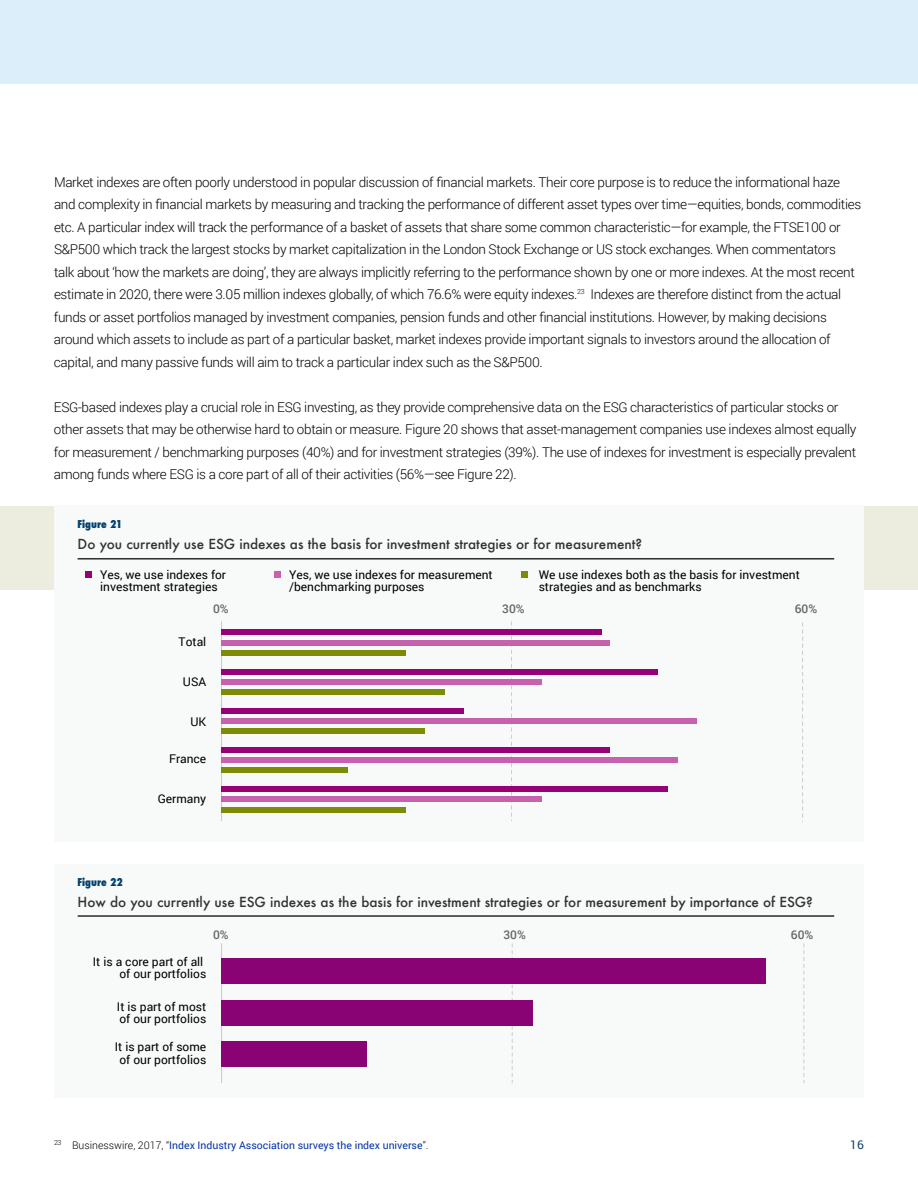
<style>
.page{position:relative;width:918px;height:1188px;background:#fff}
.page>*{position:absolute;margin:0;border:0;box-sizing:border-box;transform-origin:0 0}
.t1{font:300 13.5px/22.5px "Roboto";letter-spacing:-.025em;color:#000}
.t2{font:500 13.5px "Futura";color:#333}
.t3{font:12px/12.8px "Roboto";color:#000}
.t4{font:500 12px "Roboto";color:#666}
.t5{font:12px "Roboto";color:#0b406b}
.t6{font:10.5px "Roboto";color:#0534a8}
.t7{font:800 condensed 10.5px "Futura";color:#00406f}
.s1{font-weight:300;color:#000}
</style>
<div class="page">
<div style="left:0;top:0;width:918px;height:84px;background:#dceef9"></div>
<div style="left:0;top:506px;width:918px;height:83px;background:#eceddf"></div>
<div style="left:54px;top:506px;width:810px;height:336px;background:#f8f9f9"></div>
<hr style="left:78px;top:558px;width:756px;height:2px;background:#333">
<svg style="left:802px;top:623px;width:1px;height:199px"></svg>
<svg style="left:511px;top:622px;width:1px;height:199px"></svg>
<hr style="left:221px;top:622px;width:1px;height:199px;background:#ccc">
<div style="left:222px;top:689px;width:223px;height:6px;background:#7e8b07"></div>
<div style="left:222px;top:679px;width:320px;height:5px;background:#c660af"></div>
<div style="left:222px;top:669px;width:436px;height:5px;background:#970077"></div>
<div style="left:222px;top:729px;width:203px;height:5px;background:#7e8b07"></div>
<div style="left:222px;top:718px;width:475px;height:6px;background:#c660af"></div>
<div style="left:222px;top:708px;width:242px;height:5px;background:#970077"></div>
<div style="left:222px;top:768px;width:126px;height:5px;background:#7e8b07"></div>
<div style="left:222px;top:758px;width:456px;height:5px;background:#c660af"></div>
<div style="left:222px;top:747px;width:388px;height:6px;background:#970077"></div>
<div style="left:222px;top:807px;width:184px;height:5px;background:#7e8b07"></div>
<div style="left:222px;top:797px;width:320px;height:5px;background:#c660af"></div>
<div style="left:222px;top:787px;width:446px;height:5px;background:#970077"></div>
<div style="left:85px;top:571px;width:7px;height:7px;background:#970077"></div>
<div style="left:274px;top:571px;width:7px;height:7px;background:#c660af"></div>
<div style="left:522px;top:571px;width:6px;height:7px;background:#7e8b07"></div>
<div style="left:222px;top:650px;width:184px;height:5px;background:#7e8b07"></div>
<div style="left:222px;top:640px;width:388px;height:5px;background:#c660af"></div>
<div style="left:222px;top:630px;width:380px;height:5px;background:#970077"></div>
<div style="left:54px;top:864px;width:810px;height:234px;background:#f8f9f9"></div>
<hr style="left:78px;top:915px;width:756px;height:2px;background:#333">
<svg style="left:803px;top:944px;width:1px;height:139px"></svg>
<svg style="left:512px;top:944px;width:1px;height:139px"></svg>
<hr style="left:221px;top:944px;width:1px;height:139px;background:#ccc">
<div style="left:222px;top:1042px;width:145px;height:25px;background:#8a0374"></div>
<div style="left:222px;top:1000px;width:311px;height:25px;background:#8a0374"></div>
<div style="left:222px;top:958px;width:544px;height:25px;background:#8a0374"></div>
<p class="t1" style="left:54px;top:170px;width:809px">Market indexes are often poorly understood in popular discussion of financial markets. Their core purpose is to reduce the informational haze and complexity in financial markets by measuring and tracking the performance of different asset types over time—equities, bonds, commodities etc. A particular index will track the performance of a basket of assets that share some common characteristic—for example, the FTSE100 or S&amp;P500 which track the largest stocks by market capitalization in the London Stock Exchange or US stock exchanges. When commentators<br>talk about ‘how the markets are doing’, they are always implicitly referring to the performance shown by one or more indexes. At the most recent estimate in 2020, there were 3.05 million indexes globally, of which 76.6% were equity indexes.<sup>23</sup> Indexes are therefore distinct from the actual funds or asset portfolios managed by investment companies, pension funds and other financial institutions. However, by making decisions around which assets to include as part of a particular basket, market indexes provide important signals to investors around the allocation of capital, and many passive funds will aim to track a particular index such as the S&amp;P500.</p>
<p class="t1" style="left:54px;top:395px;width:804px">ESG-based indexes play a crucial role in ESG investing, as they provide comprehensive data on the ESG characteristics of particular stocks or other assets that may be otherwise hard to obtain or measure. Figure 20 shows that asset-management companies use indexes almost equally for measurement / benchmarking purposes (40%) and for investment strategies (39%). The use of indexes for investment is especially prevalent among funds where ESG is a core part of all of their activities (56%—see Figure 22).</p>
<p class="t7" style="left:78px;top:517px;width:46px">Figure 21</p>
<p class="t2" style="left:78px;top:535px;width:566px">Do you currently use ESG indexes as the basis for investment strategies or for measurement?</p>
<p class="t3" style="left:100px;top:568px;width:127px">Yes, we use indexes for investment strategies</p>
<p class="t4" style="left:213px;top:601px;width:17px">0%</p>
<p class="t4" style="left:502px;top:601px;width:24px">30%</p>
<p class="t4" style="left:795px;top:601px;width:24px">60%</p>
<p class="t3" style="left:179px;top:635px;width:29px">Total</p>
<p class="t3" style="left:289px;top:568px;width:205px">Yes, we use indexes for measurement /benchmarking purposes</p>
<p class="t3" style="left:539px;top:568px;width:263px">We use indexes both as the basis for investment strategies and as benchmarks</p>
<p class="t3" style="left:183px;top:675px;width:25px">USA</p>
<p class="t3" style="left:190px;top:715px;width:17px">UK</p>
<p class="t3" style="left:169px;top:752px;width:39px">France</p>
<p class="t3" style="left:158px;top:792px;width:50px">Germany</p>
<p class="t7" style="left:78px;top:875px;width:47px">Figure 22</p>
<p class="t2" style="left:78px;top:892px;width:737px">How do you currently use ESG indexes as the basis for investment strategies or for measurement by importance of ESG?</p>
<p class="t4" style="left:213px;top:926px;width:17px">0%</p>
<p class="t4" style="left:504px;top:926px;width:24px">30%</p>
<p class="t4" style="left:791px;top:926px;width:24px">60%</p>
<p class="t3" style="left:93px;top:955px;width:115px;text-align:right">It is a core part of all of our portfolios</p>
<p class="t3" style="left:117px;top:1000px;width:91px">It is part of most of our portfolios</p>
<p class="t3" style="left:115px;top:1040px;width:93px;text-align:center">It is part of some of our portfolios</p>
<p class="t6" style="left:54px;top:1138px;width:376px"><sup>23</sup> <span class="s1">Businesswire, 2017, “</span>Index Industry Association surveys the index universe<span class="s1">”.</span></p>
<p class="t5" style="left:850px;top:1137px;width:15px">16</p>
</div>
